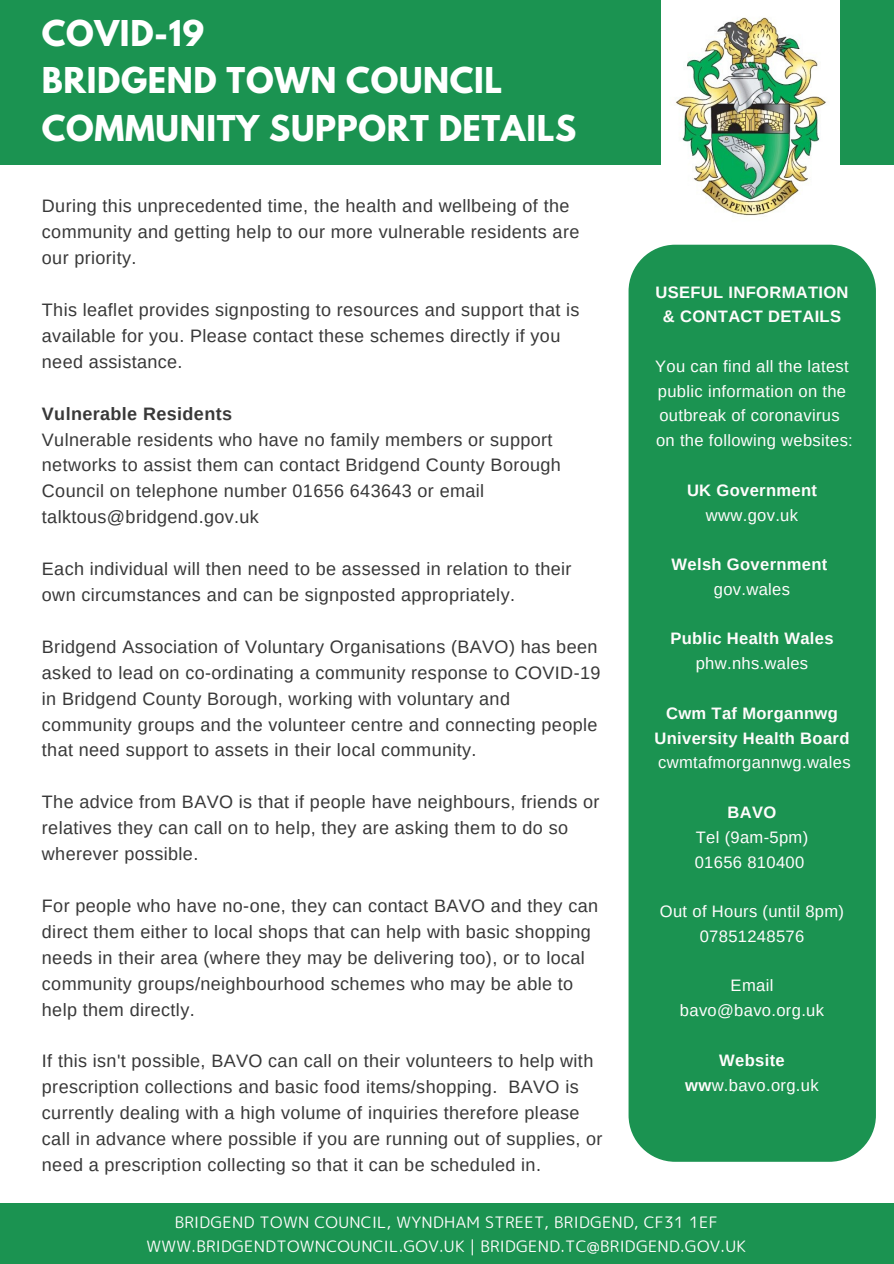
<style>
.page{position:relative;width:894px;height:1264px;background:#fff}
.page>*{position:absolute;margin:0;border:0;box-sizing:border-box;transform-origin:0 0}
.t1{font:700 31.5px/47.2px "League Spartan";letter-spacing:.02em;color:#fff}
.t2{font:18px/26px "Arimo";letter-spacing:.02em;color:#383838}
.t3{font:700 18px "Arimo";letter-spacing:.02em;color:#383838}
.t4{font:16.5px/24.8px "Arimo";letter-spacing:.02em;color:#fffcfc;text-align:center}
.t5{font:700 16.5px/24.8px "Arimo";letter-spacing:.02em;color:#fffcfc;text-align:center}
.t6{font:15.75px/23.7px "rounded mplus 1 p regular";letter-spacing:.02em;color:#fffcfc;text-align:center}
.s1{font-weight:700}
</style>
<div class="page">
<div style="left:0;top:0;width:893px;height:164px;background:#1b9351"></div>
<div style="left:0;top:1202px;width:893px;height:61px;background:#1b9351"></div>
<img style="left:661px;top:0;width:177px;height:216px">
<div style="left:628px;top:245px;width:247px;height:916px;background:#1b9351;border-radius:47px"></div>
<h1 class="t1" style="left:42px;top:14px;width:535px">COVID-19<br>BRIDGEND TOWN COUNCIL<br>COMMUNITY SUPPORT DETAILS</h1>
<p class="t2" style="left:42px;top:193px;width:539px">During this unprecedented time, the health and wellbeing of the community and getting help to our more vulnerable residents are our priority.</p>
<p class="t2" style="left:42px;top:297px;width:539px">This leaflet provides signposting to resources and support that is available for you. Please contact these schemes directly if you need assistance.</p>
<p class="t3" style="left:42px;top:403px;width:192px">Vulnerable Residents</p>
<p class="t2" style="left:42px;top:426px;width:520px">Vulnerable residents who have no family members or support networks to assist them can contact Bridgend County Borough Council on telephone number 01656 643643 or email talktous@bridgend.gov.uk</p>
<p class="t2" style="left:42px;top:556px;width:531px">Each individual will then need to be assessed in relation to their own circumstances and can be signposted appropriately.</p>
<p class="t2" style="left:42px;top:633px;width:560px">Bridgend Association of Voluntary Organisations (BAVO) has been asked to lead on co-ordinating a community response to COVID-19 in Bridgend County Borough, working with voluntary and community groups and the volunteer centre and connecting people that need support to assets in their local community.</p>
<p class="t2" style="left:42px;top:789px;width:559px">The advice from BAVO is that if people have neighbours, friends or relatives they can call on to help, they are asking them to do so wherever possible.</p>
<p class="t2" style="left:42px;top:892px;width:557px">For people who have no-one, they can contact BAVO and they can direct them either to local shops that can help with basic shopping needs in their area (where they may be delivering too), or to local community groups/neighbourhood schemes who may be able to help them directly.</p>
<p class="t2" style="left:42px;top:1048px;width:562px">If this isn't possible, BAVO can call on their volunteers to help with prescription collections and basic food items/shopping. BAVO is currently dealing with a high volume of inquiries therefore please call in advance where possible if you are running out of supplies, or need a prescription collecting so that it can be scheduled in.</p>
<p class="t5" style="left:655px;top:279px;width:195px">USEFUL INFORMATION &amp; CONTACT DETAILS</p>
<p class="t4" style="left:655px;top:354px;width:199px;text-align:left">You can find all the latest public information on the outbreak of coronavirus on the following websites:</p>
<p class="t5" style="left:686px;top:477px;width:131px">UK Government</p>
<p class="t4" style="left:705px;top:502px;width:94px">www.gov.uk</p>
<p class="t5" style="left:671px;top:552px;width:157px">Welsh Government</p>
<p class="t4" style="left:713px;top:577px;width:78px">gov.wales</p>
<p class="t5" style="left:670px;top:626px;width:165px">Public Health Wales</p>
<p class="t4" style="left:695px;top:651px;width:114px">phw.nhs.wales</p>
<p class="t5" style="left:654px;top:700px;width:196px">Cwm Taf Morgannwg<br>University Health Board</p>
<p class="t4" style="left:658px;top:750px;width:194px">cwmtafmorgannwg.wales</p>
<p class="t5" style="left:727px;top:799px;width:50px">BAVO</p>
<p class="t4" style="left:694px;top:824px;width:115px;text-align:left">Tel (9am-5pm)<br>01656 810400</p>
<p class="t4" style="left:659px;top:899px;width:186px">Out of Hours (until 8pm)<br>07851248576</p>
<p class="t4" style="left:679px;top:973px;width:146px">Email bavo@bavo.org.uk</p>
<p class="t4" style="left:685px;top:1047px;width:135px"><span class="s1">Website ww</span>w.bavo.org.uk</p>
<p class="t6" style="left:146px;top:1209px;width:600px">BRIDGEND TOWN COUNCIL, WYNDHAM STREET, BRIDGEND, CF31 1EF<br>WWW.BRIDGENDTOWNCOUNCIL.GOV.UK | BRIDGEND.TC@BRIDGEND.GOV.UK</p>
</div>
